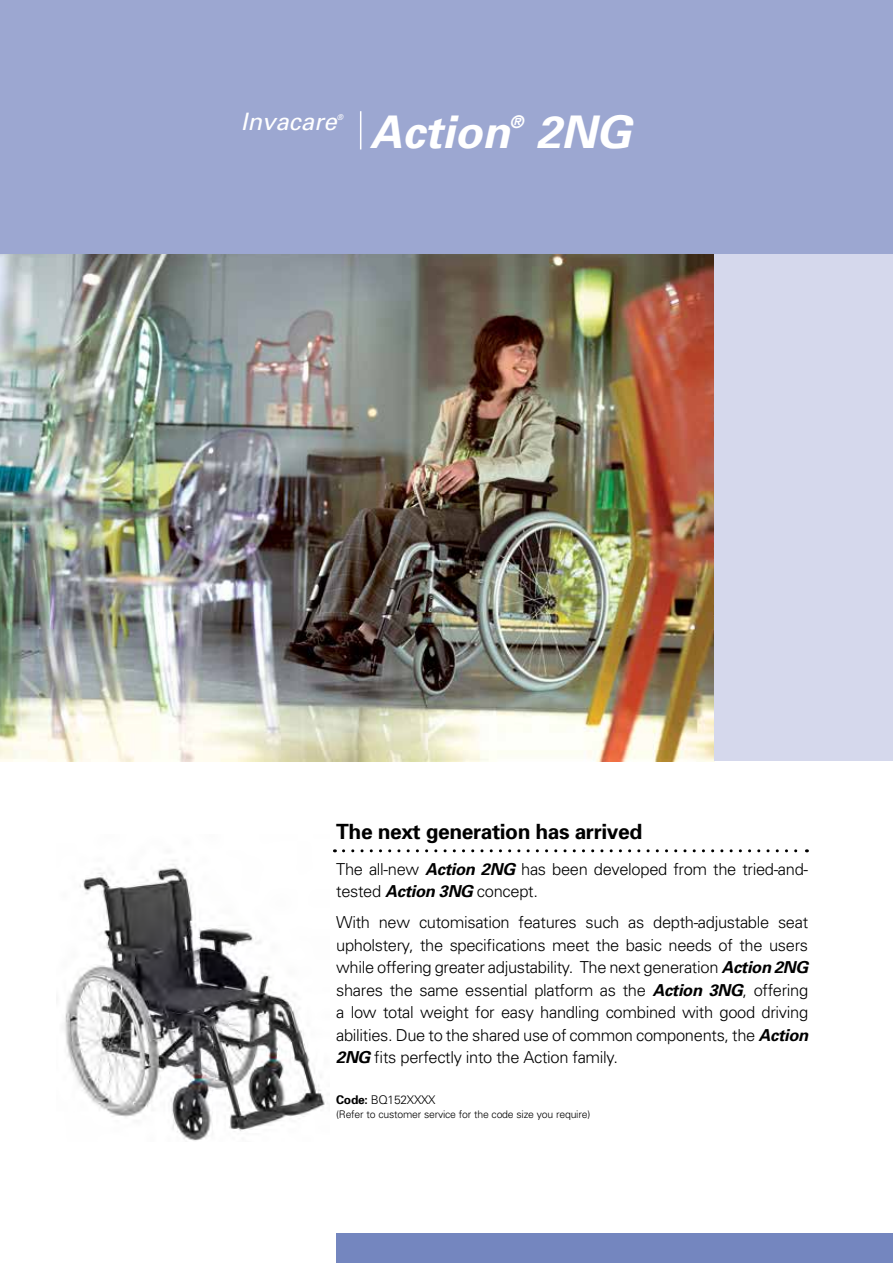
<style>
.page{position:relative;width:893px;height:1263px;background:#fff}
.page>*{position:absolute;margin:0;border:0;box-sizing:border-box;transform-origin:0 0}
.t1{font:italic 700 45px "Univers";color:#fff}
.t2{font:italic 24px "Univers";color:#fff}
.t3{font:700 21px "Univers";letter-spacing:-.02em;color:#000}
.t4{font:italic 700 17.55px "Univers";color:#fff}
.t5{font:300 16.5px/22.5px "Univers";letter-spacing:-.02em;color:#000}
.t6{font:300 12px "Univers";letter-spacing:-.02em;color:#000}
.t7{font:300 10.5px "Univers";letter-spacing:-.02em;color:#000}
.t8{font:italic 7.8px "Univers";color:#fff}
.s1{font-weight:700;font-style:italic}
.s2{font-weight:700}
</style>
<div class="page">
<div style="left:337px;top:1233px;width:556px;height:30px;background:#7486bf"></div>
<img style="left:0;top:254px;width:714px;height:507px">
<div style="left:714px;top:246px;width:179px;height:515px;background:#d5d8ec"></div>
<div style="left:0;top:0;width:893px;height:254px;background:#9ca7d1"></div>
<svg style="left:343px;top:849px;width:464px;height:3px"></svg>
<hr style="left:360px;top:111px;width:1px;height:38px;background:#fff">
<img style="left:64px;top:864px;width:261px;height:277px">
<h2 class="t2" style="left:241px;top:107px;width:98px">Invacare</h2>
<p class="t8" style="left:337px;top:112px;width:8px">®</p>
<h1 class="t1" style="left:369px;top:103px;width:141px">Action</h1>
<p class="t4" style="left:509px;top:110px;width:15px">®</p>
<h1 class="t1" style="left:536px;top:103px;width:97px">2NG</h1>
<p class="t3" style="left:336px;top:818px;width:308px">The next generation has arrived</p>
<p class="t5" style="left:336px;top:857px;width:473px">The all-new <span class="s1">Action 2NG</span> has been developed from the tried-and&shy;tested <span class="s1">Action 3NG</span> concept.</p>
<p class="t5" style="left:336px;top:910px;width:474px;text-align:justify">With new cutomisation features such as depth-adjustable seat upholstery, the specifications meet the basic needs of the users while offering greater adjustability. The next generation <span class="s1">Action 2NG </span>shares the same essential platform as the <span class="s1">Action 3NG</span>, offering a low total weight for easy handling combined with good driving abilities. Due to the shared use of common components, the <span class="s1">Action 2NG</span> fits perfectly into the Action family.</p>
<p class="t6" style="left:336px;top:1092px;width:101px"><span class="s2">Code:</span> BQ152XXXX</p>
<p class="t7" style="left:336px;top:1108px;width:256px">(Refer to customer service for the code size you require)</p>
</div>
